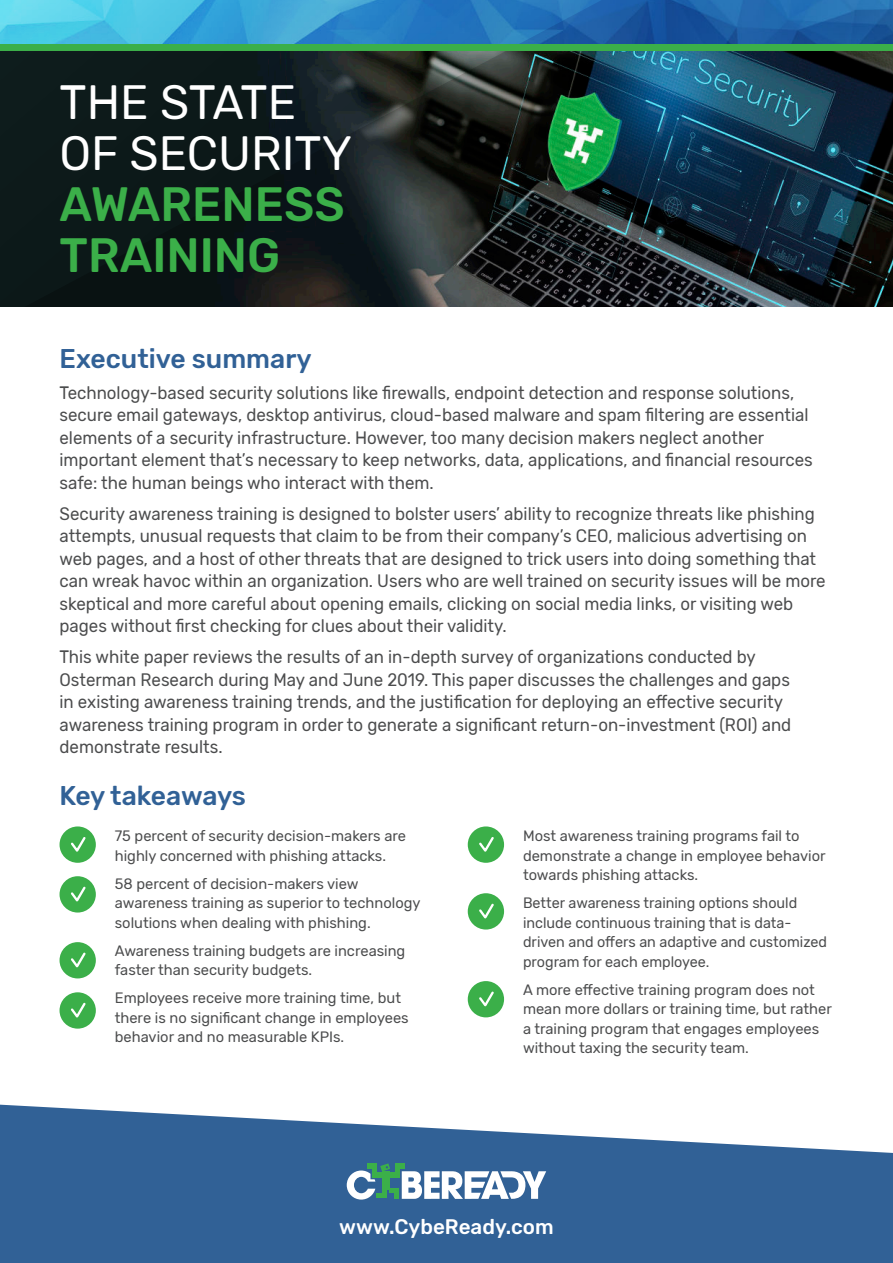
<style>
.page{position:relative;width:893px;height:1263px;background:#fff}
.page>*{position:absolute;margin:0;border:0;box-sizing:border-box;transform-origin:0 0}
.t1{font:48px/51px "Rubik";color:#fff}
.t2{font:500 48px/51px "Rubik";color:#3baf49}
.t3{font:500 27px "Rubik";color:#316196}
.t4{font:500 21px "Rubik";color:#fff}
.t5{font:18px/22.5px "Rubik";color:#4b4c4d;scale:.94 1}
.t6{font:15px/19.5px "Rubik";color:#4b4c4d}
.t7{font:15px/19.5px "Rubik";color:#4b4c4d;scale:.96 1}
</style>
<div class="page">
<svg style="left:0;top:1105px;width:893px;height:158px;fill:#316196"></svg>
<svg style="left:402px;top:1170px;width:144px;height:29px"></svg>
<svg style="left:347px;top:1163px;width:43px;height:36px"></svg>
<div style="left:373px;top:1173px;width:18px;height:5px;background:#3baf49"></div>
<hr style="left:382px;top:1171px;width:4px;height:22px;background:#3baf49">
<hr style="left:386px;top:1171px;width:4px;height:18px;background:#3baf49">
<div style="left:372px;top:1169px;width:5px;height:9px;background:#3baf49"></div>
<div style="left:395px;top:1163px;width:9px;height:6px;background:#3baf49"></div>
<div style="left:390px;top:1173px;width:8px;height:5px;background:#3baf49"></div>
<div style="left:395px;top:1169px;width:5px;height:9px;background:#3baf49"></div>
<div style="left:376px;top:1193px;width:10px;height:5px;background:#3baf49"></div>
<div style="left:389px;top:1188px;width:10px;height:5px;background:#3baf49"></div>
<div style="left:394px;top:1188px;width:5px;height:11px;background:#3baf49"></div>
<div style="left:60px;top:826px;width:36px;height:37px;background:#3baf49;border-radius:50%"></div>
<svg style="left:71px;top:837px;width:15px;height:15px"></svg>
<div style="left:60px;top:876px;width:36px;height:36px;background:#3baf49;border-radius:50%"></div>
<svg style="left:71px;top:886px;width:15px;height:16px"></svg>
<div style="left:60px;top:942px;width:36px;height:36px;background:#3baf49;border-radius:50%"></div>
<svg style="left:71px;top:952px;width:15px;height:16px"></svg>
<div style="left:60px;top:992px;width:36px;height:37px;background:#3baf49;border-radius:50%"></div>
<svg style="left:71px;top:1002px;width:15px;height:16px"></svg>
<div style="left:468px;top:826px;width:36px;height:37px;background:#3baf49;border-radius:50%"></div>
<svg style="left:479px;top:837px;width:15px;height:15px"></svg>
<div style="left:468px;top:893px;width:36px;height:36px;background:#3baf49;border-radius:50%"></div>
<svg style="left:479px;top:903px;width:15px;height:16px"></svg>
<div style="left:468px;top:981px;width:36px;height:36px;background:#3baf49;border-radius:50%"></div>
<svg style="left:479px;top:991px;width:15px;height:16px"></svg>
<img style="left:0;top:0;width:893px;height:307px">
<div style="left:0;top:44px;width:893px;height:7px;background:#3baf49"></div>
<h1 class="t1" style="left:60px;top:78px;width:294px">THE STATE<br>OF SECURITY</h1>
<h1 class="t2" style="left:60px;top:182px;width:287px">AWARENESS<br>TRAINING</h1>
<h2 class="t3" style="left:60px;top:346px;width:254px">Executive summary</h2>
<p class="t5" style="left:60px;top:382px;width:803px">Technology-based security solutions like firewalls, endpoint detection and response solutions, secure email gateways, desktop antivirus, cloud-based malware and spam filtering are essential elements of a security infrastructure. However, too many decision makers neglect another important element that’s necessary to keep networks, data, applications, and financial resources safe: the human beings who interact with them.</p>
<p class="t5" style="left:60px;top:503px;width:817px">Security awareness training is designed to bolster users’ ability to recognize threats like phishing attempts, unusual requests that claim to be from their company’s CEO, malicious advertising on web pages, and a host of other threats that are designed to trick users into doing something that can wreak havoc within an organization. Users who are well trained on security issues will be more skeptical and more careful about opening emails, clicking on social media links, or visiting web pages without first checking for clues about their validity.</p>
<p class="t5" style="left:60px;top:646px;width:780px">This white paper reviews the results of an in-depth survey of organizations conducted by Osterman Research during May and June 2019. This paper discusses the challenges and gaps in existing awareness training trends, and the justification for deploying an effective security awareness training program in order to generate a significant return-on-investment (ROI) and demonstrate results.</p>
<h2 class="t3" style="left:60px;top:783px;width:188px">Key takeaways</h2>
<p class="t6" style="left:115px;top:826px;width:293px">75 percent of security decision-makers are highly concerned with phishing attacks.</p>
<p class="t6" style="left:115px;top:874px;width:307px">58 percent of decision-makers view awareness training as superior to technology solutions when dealing with phishing.</p>
<p class="t6" style="left:115px;top:941px;width:292px">Awareness training budgets are increasing faster than security budgets.</p>
<p class="t6" style="left:115px;top:988px;width:295px">Employees receive more training time, but there is no significant change in employees behavior and no measurable KPIs.</p>
<p class="t6" style="left:523px;top:826px;width:304px">Most awareness training programs fail to demonstrate a change in employee behavior towards phishing attacks.</p>
<p class="t7" style="left:523px;top:893px;width:318px">Better awareness training options should include continuous training that is data&shy;driven and offers an adaptive and customized program for each employee.</p>
<p class="t6" style="left:523px;top:980px;width:310px">A more effective training program does not mean more dollars or training time, but rather a training program that engages employees without taxing the security team.</p>
<p class="t4" style="left:339px;top:1217px;width:216px">www.CybeReady.com</p>
</div>
